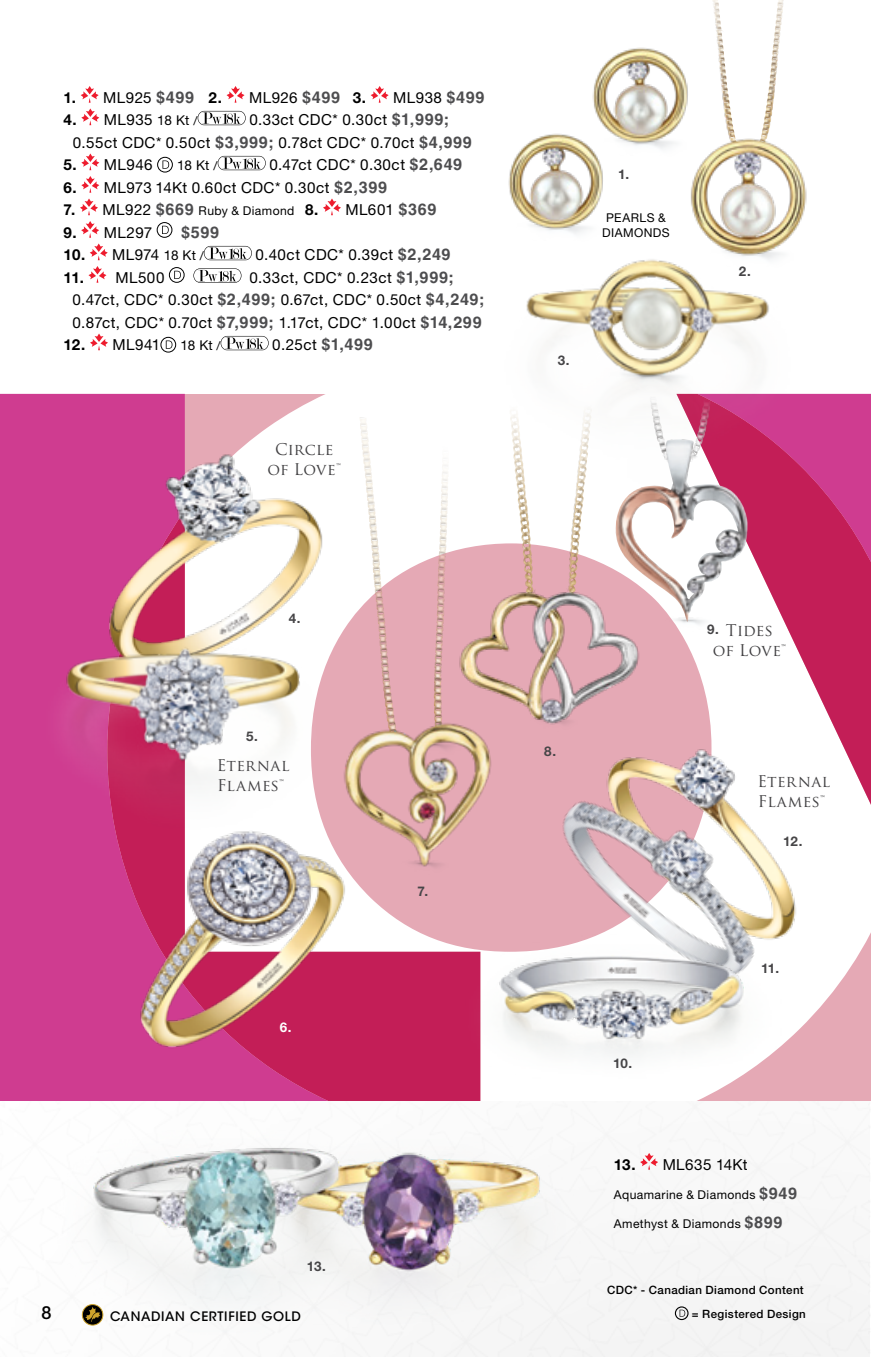
<style>
.page{position:relative;width:871px;height:1357px;background:#fff}
.page>*{position:absolute;margin:0;border:0;box-sizing:border-box;transform-origin:0 0}
.t1{font:500 18px "Helvetica Neue LT Std";color:#000}
.t2{font:700 16.2px "Helvetica LT Std";color:#4d4d4f}
.t3{font:15.75px/20.2px "Trajan Pro";letter-spacing:.015em;color:#414042}
.t4{font:15.3px/22.5px "Helvetica Neue LT Std";letter-spacing:.03em;color:#000}
.t5{font:13.5px "Helvetica Neue LT Std";letter-spacing:-.005em;color:#000}
.t6{font:700 13.28px "Helvetica Neue LT Std";color:#464547}
.t7{font:700 13.28px "Helvetica Neue LT Std";color:#fff}
.t8{font:500 13.05px "ITC Avant Garde Std";letter-spacing:.05em;color:#000}
.t9{font:12.15px/14.2px "Helvetica Neue LT Std";letter-spacing:.035em;color:#000;text-align:center}
.t10{font:500 11.47px/23.6px "Helvetica Neue LT Std";letter-spacing:.035em;color:#000;text-align:right}
.s1{font-weight:700}
.s2{font-family:"Helvetica LT Std";font-weight:700;font-size:16.2px;color:#4d4d4f}
.s3{font-size:13.5px}
.s4{font-size:12.15px}
.s5{font-weight:700;font-size:15.3px}
.s6{font-size:15.3px}
</style>
<div class="page">
<img style="left:0;top:335px;width:870px;height:1022px">
<img style="left:868px;top:1108px;width:2px;height:249px">
<svg style="left:329px;top:394px;width:347px;height:286px"></svg>
<svg style="left:329px;top:510px;width:151px;height:591px"></svg>
<svg style="left:697px;top:394px;width:174px;height:286px;fill:#c31e57"></svg>
<svg style="left:0;top:394px;width:329px;height:707px;background:#d14895"></svg>
<img style="left:662px;top:622px;width:50px;height:11px">
<img style="left:608px;top:1108px;width:237px;height:42px">
<img style="left:360px;top:420px;width:20px;height:218px">
<img style="left:436px;top:411px;width:8px;height:136px">
<img style="left:358px;top:679px;width:79px;height:223px">
<img style="left:500px;top:489px;width:45px;height:58px">
<img style="left:555px;top:489px;width:38px;height:58px">
<img style="left:429px;top:547px;width:228px;height:225px">
<img style="left:613px;top:489px;width:136px;height:133px">
<img style="left:712px;top:0;width:20px;height:117px">
<img style="left:764px;top:0;width:20px;height:117px">
<img style="left:490px;top:260px;width:322px;height:229px">
<img style="left:508px;top:133px;width:95px;height:101px">
<img style="left:574px;top:47px;width:114px;height:114px">
<img style="left:641px;top:117px;width:171px;height:169px">
<img style="left:437px;top:680px;width:434px;height:428px">
<img style="left:454px;top:882px;width:342px;height:255px">
<img style="left:80px;top:432px;width:281px;height:130px">
<img style="left:17px;top:562px;width:346px;height:308px">
<img style="left:111px;top:809px;width:247px;height:280px">
<img style="left:27px;top:1105px;width:581px;height:252px">
<svg style="left:82px;top:1304px;width:21px;height:21px"></svg>
<div style="left:82px;top:1304px;width:21px;height:21px;border:1px solid #cea32c;border-radius:50%"></div>
<svg style="left:85px;top:1306px;width:16px;height:16px"></svg>
<svg style="left:679px;top:1309px;width:6px;height:7px"></svg>
<div style="left:675px;top:1306px;width:13px;height:14px;border:1px solid #000;border-radius:50%"></div>
<svg style="left:226px;top:86px;width:18px;height:17px"></svg>
<svg style="left:371px;top:86px;width:18px;height:17px"></svg>
<svg style="left:81px;top:86px;width:18px;height:39px"></svg>
<svg style="left:198px;top:111px;width:48px;height:14px"></svg>
<svg style="left:81px;top:153px;width:18px;height:17px"></svg>
<svg style="left:162px;top:160px;width:7px;height:9px"></svg>
<div style="left:157px;top:157px;width:16px;height:15px;border:1px solid #000;border-radius:50%"></div>
<svg style="left:218px;top:156px;width:48px;height:14px"></svg>
<svg style="left:80px;top:176px;width:19px;height:39px"></svg>
<svg style="left:323px;top:198px;width:18px;height:17px"></svg>
<svg style="left:162px;top:226px;width:7px;height:8px"></svg>
<div style="left:157px;top:222px;width:15px;height:16px;border:1px solid #000;border-radius:50%"></div>
<svg style="left:81px;top:221px;width:27px;height:39px"></svg>
<svg style="left:204px;top:246px;width:48px;height:14px"></svg>
<svg style="left:88px;top:266px;width:18px;height:17px"></svg>
<svg style="left:174px;top:271px;width:7px;height:8px"></svg>
<div style="left:169px;top:267px;width:15px;height:16px;border:1px solid #000;border-radius:50%"></div>
<svg style="left:193px;top:268px;width:48px;height:15px"></svg>
<svg style="left:90px;top:333px;width:18px;height:17px"></svg>
<svg style="left:166px;top:340px;width:6px;height:9px"></svg>
<div style="left:160px;top:337px;width:16px;height:15px;border:1px solid #000;border-radius:50%"></div>
<svg style="left:221px;top:336px;width:48px;height:14px"></svg>
<svg style="left:640px;top:1153px;width:18px;height:16px"></svg>
<p class="t4" style="left:64px;top:86px;width:160px"><span class="s1">1.</span> ML925 <span class="s2">$499</span> <span class="s1">2.</span></p>
<p class="t4" style="left:249px;top:86px;width:119px">ML926 <span class="s2">$499</span> <span class="s1">3.</span></p>
<p class="t4" style="left:393px;top:86px;width:93px">ML938 <span class="s2">$499</span></p>
<p class="t4" style="left:64px;top:108px;width:135px"><span class="s1">4.</span> ML935 <span class="s3">18 Kt</span> <span class="s4">/</span></p>
<p class="t4" style="left:73px;top:108px;width:400px;text-indent:176px">0.33ct CDC* 0.30ct <span class="s2">$1,999;<br></span>0.55ct CDC* 0.50ct <span class="s2">$3,999;</span> 0.78ct CDC* 0.70ct <span class="s2">$4,999</span></p>
<p class="t4" style="left:64px;top:153px;width:91px"><span class="s1">5.</span> ML946</p>
<p class="t5" style="left:177px;top:157px;width:42px">18 Kt <span class="s4">/</span></p>
<p class="t4" style="left:269px;top:153px;width:194px">0.47ct CDC* 0.30ct <span class="s2">$2,649</span></p>
<p class="t4" style="left:64px;top:176px;width:325px"><span class="s1">6.</span> ML973 14Kt 0.60ct CDC* 0.30ct <span class="s2">$2,399</span></p>
<p class="t9" style="left:64px;top:204px;width:256px"><span class="s5">7.</span> <span class="s6">ML922</span> <span class="s2">$669</span> Ruby &amp; Diamond <span class="s5">8.</span></p>
<p class="t4" style="left:345px;top:198px;width:92px">ML601 <span class="s2">$369</span></p>
<p class="t4" style="left:64px;top:221px;width:90px"><span class="s1">9.</span> ML297</p>
<p class="t2" style="left:181px;top:222px;width:39px">$599</p>
<p class="t4" style="left:64px;top:243px;width:142px"><span class="s1">10.</span> ML974 <span class="s3">18 Kt</span> <span class="s4">/</span></p>
<p class="t4" style="left:255px;top:243px;width:197px">0.40ct CDC* 0.39ct <span class="s2">$2,249</span></p>
<p class="t4" style="left:64px;top:266px;width:102px"><span class="s1">11.</span> ML500</p>
<p class="t4" style="left:73px;top:266px;width:413px;text-indent:177px">0.33ct, CDC* 0.23ct <span class="s2">$1,999;<br></span>0.47ct, CDC* 0.30ct <span class="s2">$2,499;</span> 0.67ct, CDC* 0.50ct <span class="s2">$4,249;<br></span>0.87ct, CDC* 0.70ct <span class="s2">$7,999;</span> 1.17ct, CDC* 1.00ct <span class="s2">$14,299</span></p>
<p class="t4" style="left:64px;top:333px;width:98px"><span class="s1">12.</span> ML941</p>
<p class="t5" style="left:181px;top:337px;width:41px">18 Kt <span class="s4">/</span></p>
<p class="t4" style="left:272px;top:333px;width:102px">0.25ct <span class="s2">$1,499</span></p>
<p class="t3" style="left:268px;top:439px;width:75px;text-align:center">Circle of Love™</p>
<p class="t6" style="left:289px;top:610px;width:13px">4.</p>
<p class="t6" style="left:246px;top:728px;width:13px">5.</p>
<p class="t3" style="left:217px;top:755px;width:74px">Eternal<br>Flames™</p>
<p class="t7" style="left:280px;top:1019px;width:13px">6.</p>
<p class="t6" style="left:307px;top:1257px;width:21px">13.</p>
<p class="t1" style="left:41px;top:1302px;width:12px">8</p>
<p class="t8" style="left:110px;top:1307px;width:192px">CANADIAN CERTIFIED GOLD</p>
<p class="t6" style="left:417px;top:883px;width:12px">7.</p>
<p class="t6" style="left:618px;top:166px;width:13px">1.</p>
<p class="t9" style="left:602px;top:211px;width:69px">PEARLS &amp;<br>DIAMONDS</p>
<p class="t6" style="left:558px;top:352px;width:13px">3.</p>
<p class="t6" style="left:739px;top:263px;width:14px">2.</p>
<p class="t6" style="left:544px;top:743px;width:13px">8.</p>
<p class="t3" style="left:713px;top:620px;width:75px;text-align:center">Tides<br>of Love™</p>
<p class="t6" style="left:707px;top:621px;width:13px">9.</p>
<p class="t3" style="left:757px;top:771px;width:74px">Eternal<br>Flames™</p>
<p class="t6" style="left:783px;top:833px;width:21px">12.</p>
<p class="t6" style="left:613px;top:1055px;width:21px">10.</p>
<p class="t6" style="left:761px;top:960px;width:20px">11.</p>
<p class="t4" style="left:614px;top:1153px;width:135px"><span class="s1">13.</span> ML635 14Kt</p>
<p class="t9" style="left:614px;top:1187px;width:185px">Aquamarine &amp; Diamonds <span class="s2">$949</span></p>
<p class="t9" style="left:614px;top:1216px;width:170px">Amethyst &amp; Diamonds <span class="s2">$899</span></p>
<p class="t10" style="left:607px;top:1278px;width:200px">CDC* - Canadian Diamond Content = Registered Design</p>
</div>
